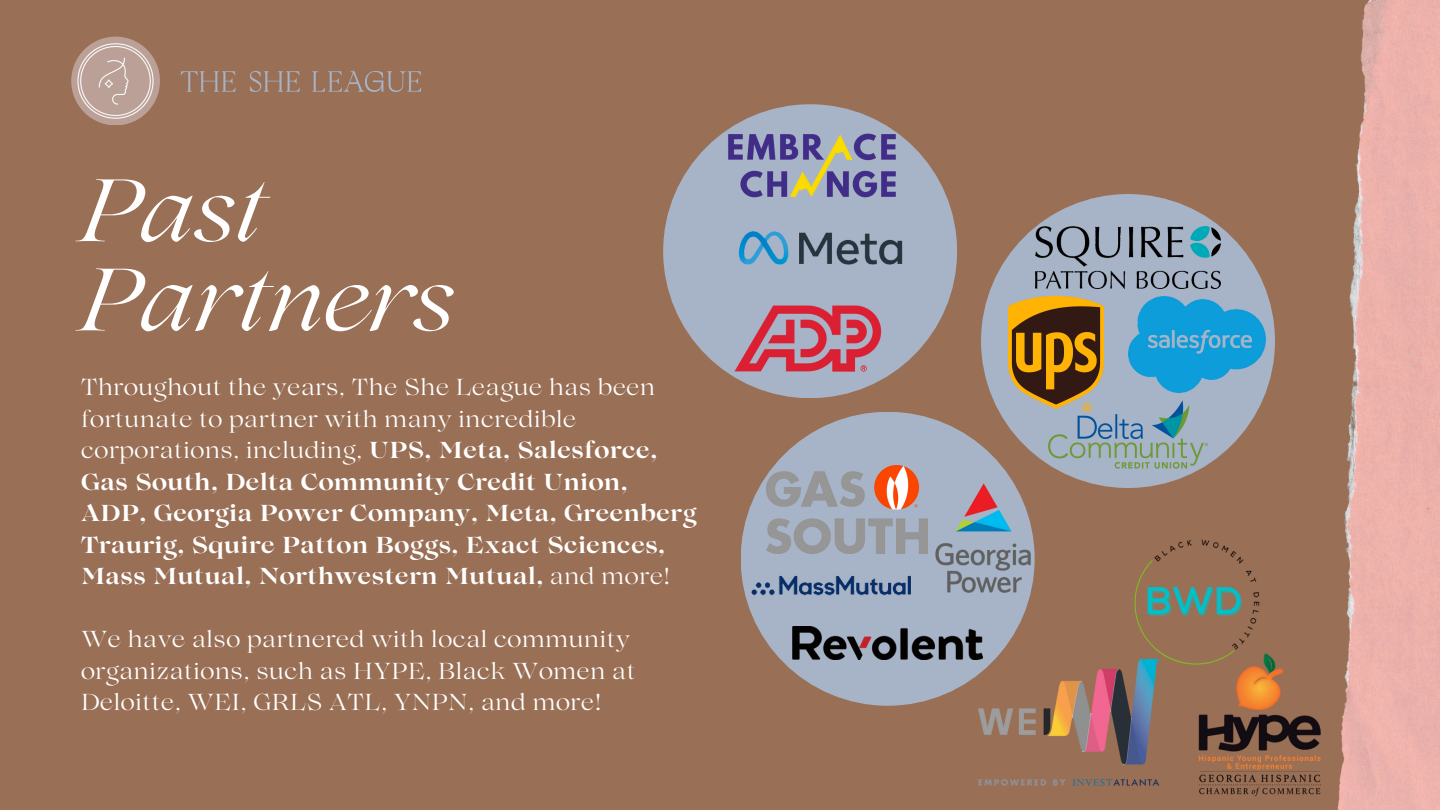
<style>
.page{position:relative;width:1440px;height:810px;background:#996f56}
.page>*{position:absolute;margin:0;border:0;box-sizing:border-box;transform-origin:0 0}
.t1{font:italic 88px/89.2px "Lovelace";color:#fff}
.t2{font:700 23px/31.5px "Lovelace";letter-spacing:.025em;color:#fff}
.t3{font:23px/31.5px "Lovelace";letter-spacing:.025em;color:#fff}
.s1{font-weight:400}
</style>
<div class="page">
<img style="left:1337px;top:0;width:103px;height:810px">
<div style="left:663px;top:104px;width:294px;height:294px;background:#a7b4c7;border-radius:50%"></div>
<div style="left:981px;top:194px;width:294px;height:294px;background:#a7b4c7;border-radius:50%"></div>
<div style="left:741px;top:412px;width:294px;height:294px;background:#a7b4c7;border-radius:50%"></div>
<div style="left:71px;top:37px;width:89px;height:88px;background:#bba097;border-radius:50%"></div>
<img style="left:180px;top:70px;width:242px;height:22px">
<img style="left:75px;top:40px;width:82px;height:81px">
<img style="left:1134px;top:539px;width:126px;height:125px">
<img style="left:979px;top:659px;width:181px;height:126px">
<img style="left:1186px;top:649px;width:135px;height:148px">
<img style="left:690px;top:104px;width:244px;height:94px">
<img style="left:738px;top:231px;width:165px;height:34px">
<img style="left:734px;top:305px;width:147px;height:83px">
<img style="left:1035px;top:227px;width:186px;height:61px">
<img style="left:1009px;top:296px;width:94px;height:109px">
<img style="left:1128px;top:296px;width:137px;height:96px">
<img style="left:1046px;top:398px;width:164px;height:72px">
<img style="left:767px;top:465px;width:161px;height:87px">
<img style="left:935px;top:478px;width:100px;height:119px">
<img style="left:741px;top:552px;width:187px;height:70px">
<img style="left:793px;top:626px;width:190px;height:33px">
<p class="t1" style="left:81px;top:177px;width:375px">Past<br>Partners</p>
<p class="t2" style="left:81px;top:374px;width:617px"><span class="s1">Throughout the years, The She League has been fortunate to partner with many incredible corporations, including,</span> UPS, Meta, Salesforce, Gas South, Delta Community Credit Union, ADP, Georgia Power Company, Meta, Greenberg Traurig, Squire Patton Boggs, Exact Sciences, Mass Mutual, Northwestern Mutual, <span class="s1">and more!</span></p>
<p class="t3" style="left:81px;top:626px;width:556px">We have also partnered with local community organizations, such as HYPE, Black Women at<br>Deloitte, WEI, GRLS ATL, YNPN, and more!</p>
</div>
